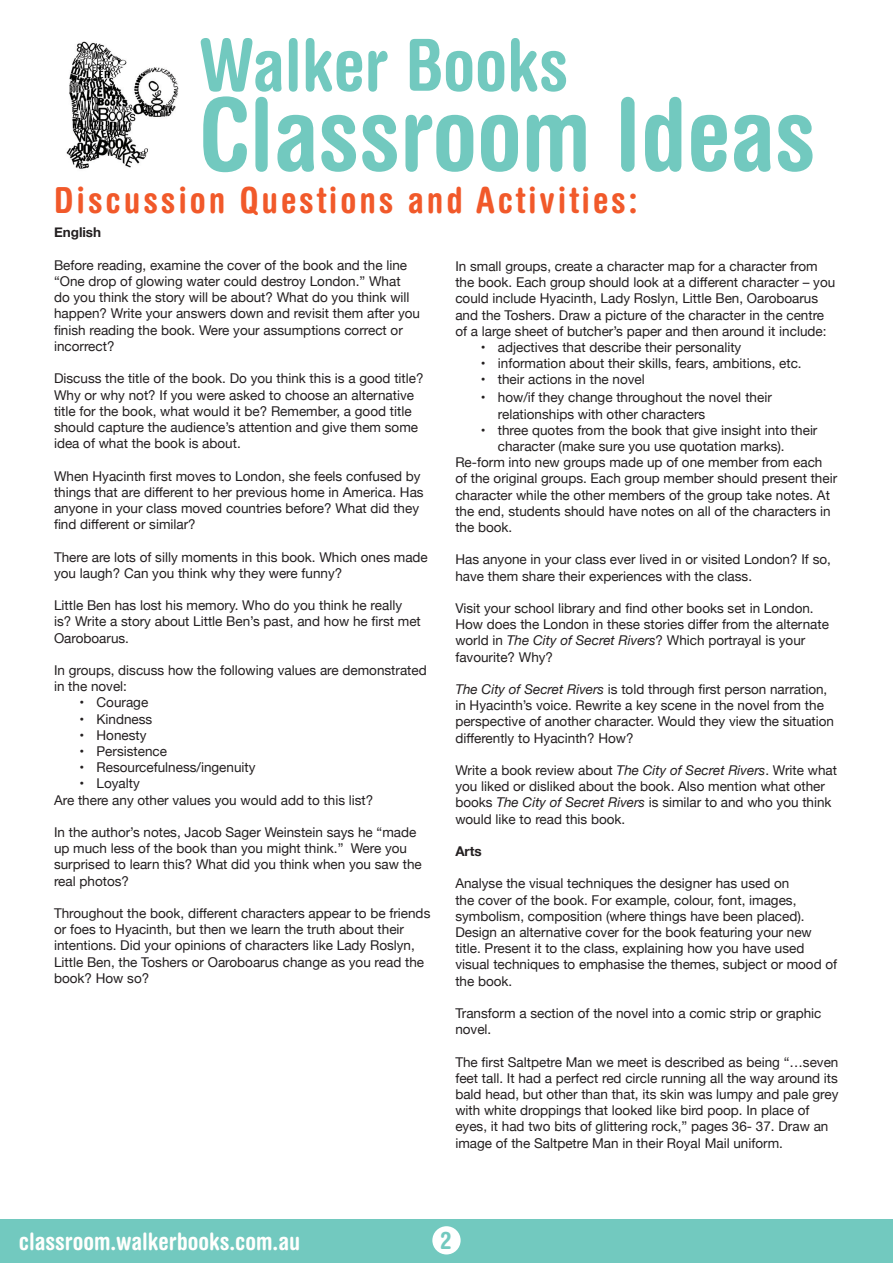
<style>
.page{position:relative;width:893px;height:1263px;background:#fff}
.page>*{position:absolute;margin:0;border:0;box-sizing:border-box;transform-origin:0 0}
.t1{font:700 condensed 100.5px "Helvetica Rounded";color:#72c9bf}
.t2{font:700 condensed 72px "Helvetica Rounded";color:#72c9bf}
.t3{font:700 condensed 36px "Helvetica Rounded";letter-spacing:.08em;color:#f1592a}
.t4{font:700 condensed 24px "Helvetica Rounded";color:#fffffd}
.t5{font:700 condensed 24px "Helvetica Rounded";color:#72c9bf}
.t6{font:13.5px/16.2px "Helvetica Neue";color:#231f20}
.t7{font:700 13.5px "Helvetica Neue";color:#231f20}
.s1{font-style:italic}
</style>
<div class="page">
<div style="left:0;top:1219px;width:893px;height:44px;background:#72c9bf"></div>
<img style="left:66px;top:41px;width:113px;height:128px">
<div style="left:432px;top:1226px;width:29px;height:28px;background:#fff;border-radius:50%"></div>
<h2 class="t2" style="left:199px;top:21px;width:371px">Walker Books</h2>
<h1 class="t1" style="left:199px;top:74px;width:618px">Classroom Ideas</h1>
<p class="t3" style="left:54px;top:178px;width:585px">Discussion Questions and Activities:</p>
<p class="t7" style="left:54px;top:222px;width:49px">English</p>
<p class="t6" style="left:54px;top:258px;width:368px">Before reading, examine the cover of the book and the line “One drop of glowing water could destroy London.” What<br>do you think the story will be about? What do you think will happen? Write your answers down and revisit them after you finish reading the book. Were your assumptions correct or incorrect?</p>
<p class="t6" style="left:54px;top:371px;width:371px">Discuss the title of the book. Do you think this is a good title?<br>Why or why not? If you were asked to choose an alternative title for the book, what would it be? Remember, a good title should capture the audience’s attention and give them some idea of what the book is about.</p>
<p class="t6" style="left:54px;top:468px;width:371px">When Hyacinth first moves to London, she feels confused by things that are different to her previous home in America. Has anyone in your class moved countries before? What did they find different or similar?</p>
<p class="t6" style="left:54px;top:549px;width:375px">There are lots of silly moments in this book. Which ones made you laugh? Can you think why they were funny?</p>
<p class="t6" style="left:54px;top:598px;width:368px">Little Ben has lost his memory. Who do you think he really is? Write a story about Little Ben’s past, and how he first met<br>Oaroboarus.</p>
<p class="t6" style="left:54px;top:663px;width:374px">In groups, discuss how the following values are demonstrated in the novel:</p>
<p class="t6" style="left:80px;top:695px;width:70px">• Courage</p>
<p class="t6" style="left:80px;top:711px;width:74px">• Kindness</p>
<p class="t6" style="left:80px;top:728px;width:69px">• Honesty</p>
<p class="t6" style="left:80px;top:744px;width:89px">• Persistence</p>
<p class="t6" style="left:80px;top:760px;width:178px">• Resourcefulness/ingenuity</p>
<p class="t6" style="left:80px;top:776px;width:62px">• Loyalty</p>
<p class="t6" style="left:54px;top:792px;width:321px">Are there any other values you would add to this list?</p>
<p class="t6" style="left:54px;top:825px;width:369px">In the author’s notes, Jacob Sager Weinstein says he “made up much less of the book than you might think.” Were you surprised to learn this? What did you think when you saw the real photos?</p>
<p class="t6" style="left:54px;top:906px;width:378px">Throughout the book, different characters appear to be friends or foes to Hyacinth, but then we learn the truth about their intentions. Did your opinions of characters like Lady Roslyn, Little Ben, the Toshers or Oaroboarus change as you read the book? How so?</p>
<p class="t6" style="left:455px;top:259px;width:381px">In small groups, create a character map for a character from the book. Each group should look at a different character – you could include Hyacinth, Lady Roslyn, Little Ben, Oaroboarus and the Toshers. Draw a picture of the character in the centre of a large sheet of butcher’s paper and then around it include:</p>
<p class="t6" style="left:481px;top:340px;width:262px">• adjectives that describe their personality</p>
<p class="t6" style="left:481px;top:356px;width:322px">• information about their skills, fears, ambitions, etc.</p>
<p class="t6" style="left:481px;top:372px;width:166px">• their actions in the novel</p>
<p class="t6" style="left:498px;top:390px;width:275px;text-indent:-17px">• how/if they change throughout the novel their relationships with other characters</p>
<p class="t6" style="left:498px;top:423px;width:321px;text-indent:-17px">• three quotes from the book that give insight into their character (make sure you use quotation marks).</p>
<p class="t6" style="left:455px;top:455px;width:383px">Re-form into new groups made up of one member from each of the original groups. Each group member should present their character while the other members of the group take notes. At the end, students should have notes on all of the characters in the book.</p>
<p class="t6" style="left:455px;top:552px;width:377px">Has anyone in your class ever lived in or visited London? If so, have them share their experiences with the class.</p>
<p class="t6" style="left:455px;top:601px;width:375px">Visit your school library and find other books set in London.<br>How does the London in these stories differ from the alternate world in <span class="s1">The City of Secret Rivers</span>? Which portrayal is your favourite? Why?</p>
<p class="t6" style="left:455px;top:682px;width:380px"><span class="s1">The City of Secret Rivers</span> is told through first person narration, in Hyacinth’s voice. Rewrite a key scene in the novel from the perspective of another character. Would they view the situation differently to Hyacinth? How?</p>
<p class="t6" style="left:455px;top:763px;width:383px">Write a book review about <span class="s1">The City of Secret Rivers</span>. Write what you liked or disliked about the book. Also mention what other books <span class="s1">The City of Secret Rivers</span> is similar to and who you think would like to read this book.</p>
<p class="t7" style="left:455px;top:841px;width:28px">Arts</p>
<p class="t6" style="left:455px;top:876px;width:383px">Analyse the visual techniques the designer has used on<br>the cover of the book. For example, colour, font, images, symbolism, composition (where things have been placed).<br>Design an alternative cover for the book featuring your new title. Present it to the class, explaining how you have used visual techniques to emphasise the themes, subject or mood of the book.</p>
<p class="t6" style="left:455px;top:1006px;width:368px">Transform a section of the novel into a comic strip or graphic novel.</p>
<p class="t6" style="left:455px;top:1054px;width:385px">The first Saltpetre Man we meet is described as being “…seven feet tall. It had a perfect red circle running all the way around its bald head, but other than that, its skin was lumpy and pale grey with white droppings that looked like bird poop. In place of eyes, it had two bits of glittering rock,” pages 36- 37. Draw an image of the Saltpetre Man in their Royal Mail uniform.</p>
<h3 class="t4" style="left:19px;top:1226px;width:283px">classroom.walkerbooks.com.au</h3>
<p class="t5" style="left:440px;top:1225px;width:13px">2</p>
</div>
